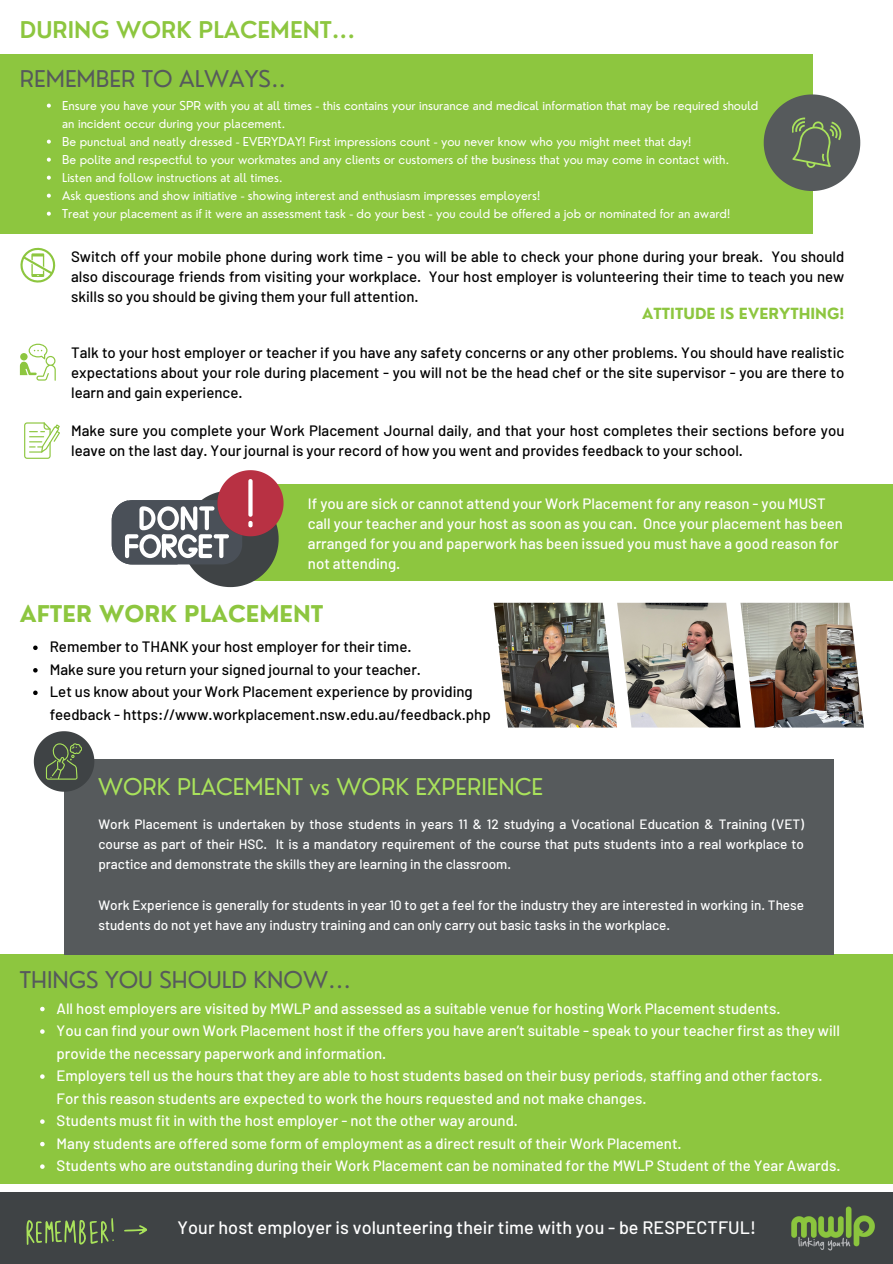
<style>
.page{position:relative;width:893px;height:1264px;background:#fff}
.page>*{position:absolute;margin:0;border:0;box-sizing:border-box;transform-origin:0 0}
.t1{font:22.5px "Nourd";color:#565a5c}
.t2{font:22.5px "Nourd";color:#a9e25b}
.t3{font:600 22.5px "Nourd";color:#8dc63f}
.t4{font:700 22.5px "Nourd";color:#8dc63f}
.t5{font:500 18px "Barlow";letter-spacing:.005em;color:#fff}
.t6{font:500 15px/20.2px "Barlow";color:#fff}
.t7{font:500 15px/20.2px "Barlow";color:#000}
.t8{font:700 15px "Nourd";color:#8dc63f}
.t9{font:500 13.5px/20.2px "Barlow";color:#fff;text-align:justify}
.t10{font:12px/18px "Nourd";color:#fff}
</style>
<div class="page">
<div style="left:0;top:1192px;width:892px;height:71px;background:#3f4345"></div>
<img style="left:791px;top:1206px;width:84px;height:44px">
<svg style="left:26px;top:1218px;width:121px;height:27px"></svg>
<div style="left:0;top:54px;width:812px;height:180px;background:#8dc63f"></div>
<div style="left:235px;top:484px;width:657px;height:96px;background:#8dc63f"></div>
<svg style="left:20px;top:247px;width:36px;height:36px"></svg>
<svg style="left:112px;top:470px;width:171px;height:117px"></svg>
<svg style="left:763px;top:94px;width:97px;height:97px"></svg>
<svg style="left:20px;top:344px;width:36px;height:37px"></svg>
<div style="left:0;top:954px;width:892px;height:230px;background:#8dc63f"></div>
<svg style="left:24px;top:422px;width:36px;height:36px"></svg>
<div style="left:64px;top:759px;width:769px;height:195px;background:#565a5c"></div>
<svg style="left:34px;top:731px;width:60px;height:60px"></svg>
<svg style="left:33px;top:645px;width:5px;height:5px"></svg>
<svg style="left:33px;top:668px;width:5px;height:4px"></svg>
<svg style="left:33px;top:690px;width:5px;height:5px"></svg>
<svg style="left:47px;top:104px;width:4px;height:4px"></svg>
<svg style="left:47px;top:140px;width:4px;height:4px"></svg>
<svg style="left:47px;top:158px;width:4px;height:4px"></svg>
<svg style="left:47px;top:176px;width:4px;height:4px"></svg>
<svg style="left:47px;top:194px;width:4px;height:4px"></svg>
<svg style="left:47px;top:212px;width:4px;height:4px"></svg>
<svg style="left:40px;top:1006px;width:5px;height:5px"></svg>
<svg style="left:40px;top:1029px;width:5px;height:4px"></svg>
<svg style="left:40px;top:1074px;width:5px;height:4px"></svg>
<svg style="left:40px;top:1119px;width:5px;height:4px"></svg>
<svg style="left:40px;top:1141px;width:5px;height:5px"></svg>
<svg style="left:40px;top:1164px;width:5px;height:4px"></svg>
<img style="left:493px;top:602px;width:370px;height:125px">
<h5 class="t3" style="left:20px;top:16px;width:337px">DURING WORK PLACEMENT...</h5>
<p class="t1" style="left:20px;top:64px;width:268px">REMEMBER TO ALWAYS..</p>
<p class="t10" style="left:62px;top:96px;width:697px">Ensure you have your SPR with you at all times - this contains your insurance and medical information that may be required should an incident occur during your placement.</p>
<p class="t10" style="left:62px;top:132px;width:630px">Be punctual and neatly dressed - EVERYDAY! First impressions count - you never know who you might meet that day!</p>
<p class="t10" style="left:62px;top:150px;width:668px">Be polite and respectful to your workmates and any clients or customers of the business that you may come in contact with.</p>
<p class="t10" style="left:62px;top:168px;width:222px">Listen and follow instructions at all times.</p>
<p class="t10" style="left:62px;top:186px;width:479px">Ask questions and show initiative - showing interest and enthusiasm impresses employers!</p>
<h6 class="t10" style="left:62px;top:204px;width:669px">Treat your placement as if it were an assessment task - do your best - you could be offered a job or nominated for an award!</h6>
<p class="t7" style="left:71px;top:245px;width:774px;text-align:justify">Switch off your mobile phone during work time - you will be able to check your phone during your break. You should also discourage friends from visiting your workplace. Your host employer is volunteering their time to teach you new skills so you should be giving them your full attention.</p>
<p class="t8" style="left:642px;top:304px;width:204px">ATTITUDE IS EVERYTHING!</p>
<h6 class="t7" style="left:71px;top:342px;width:774px;text-align:justify">Talk to your host employer or teacher if you have any safety concerns or any other problems. You should have realistic expectations about your role during placement - you will not be the head chef or the site supervisor - you are there to learn and gain experience.</h6>
<p class="t7" style="left:71px;top:420px;width:774px">Make sure you complete your Work Placement Journal daily, and that your host completes their sections before you leave on the last day. Your journal is your record of how you went and provides feedback to your school.</p>
<h6 class="t6" style="left:308px;top:492px;width:536px">If you are sick or cannot attend your Work Placement for any reason - you MUST call your teacher and your host as soon as you can. Once your placement has been arranged for you and paperwork has been issued you must have a good reason for not attending.</h6>
<h1 class="t4" style="left:20px;top:599px;width:305px">AFTER WORK PLACEMENT</h1>
<h2 class="t7" style="left:50px;top:636px;width:363px">Remember to THANK your host employer for their time.</h2>
<p class="t7" style="left:50px;top:658px;width:373px">Make sure you return your signed journal to your teacher.</p>
<p class="t7" style="left:50px;top:680px;width:442px;line-height:22.5px">Let us know about your Work Placement experience by providing feedback - https://www.workplacement.nsw.edu.au/feedback.php</p>
<p class="t2" style="left:98px;top:773px;width:446px">WORK PLACEMENT vs WORK EXPERIENCE</p>
<h3 class="t9" style="left:98px;top:813px;width:707px">Work Placement is undertaken by those students in years 11 &amp; 12 studying a Vocational Education &amp; Training (VET) course as part of their HSC. It is a mandatory requirement of the course that puts students into a real workplace to practice and demonstrate the skills they are learning in the classroom.</h3>
<p class="t9" style="left:98px;top:894px;width:707px">Work Experience is generally for students in year 10 to get a feel for the industry they are interested in working in. These students do not yet have any industry training and can only carry out basic tasks in the workplace.</p>
<p class="t1" style="left:20px;top:965px;width:333px">THINGS YOU SHOULD KNOW...</p>
<h6 class="t6" style="left:57px;top:997px;width:725px">All host employers are visited by MWLP and assessed as a suitable venue for hosting Work Placement students.</h6>
<p class="t6" style="left:57px;top:1018px;width:784px;line-height:22.5px">You can find your own Work Placement host if the offers you have aren’t suitable - speak to your teacher first as they will provide the necessary paperwork and information.</p>
<h1 class="t6" style="left:57px;top:1063px;width:767px;line-height:22.5px">Employers tell us the hours that they are able to host students based on their busy periods, staffing and other factors.<br>For this reason students are expected to work the hours requested and not make changes.</h1>
<p class="t6" style="left:57px;top:1109px;width:463px">Students must fit in with the host employer - not the other way around.</p>
<p class="t6" style="left:57px;top:1132px;width:626px">Many students are offered some form of employment as a direct result of their Work Placement.</p>
<p class="t6" style="left:57px;top:1154px;width:785px">Students who are outstanding during their Work Placement can be nominated for the MWLP Student of the Year Awards.</p>
<p class="t5" style="left:178px;top:1215px;width:580px">Your host employer is volunteering their time with you - be RESPECTFUL!</p>
</div>
